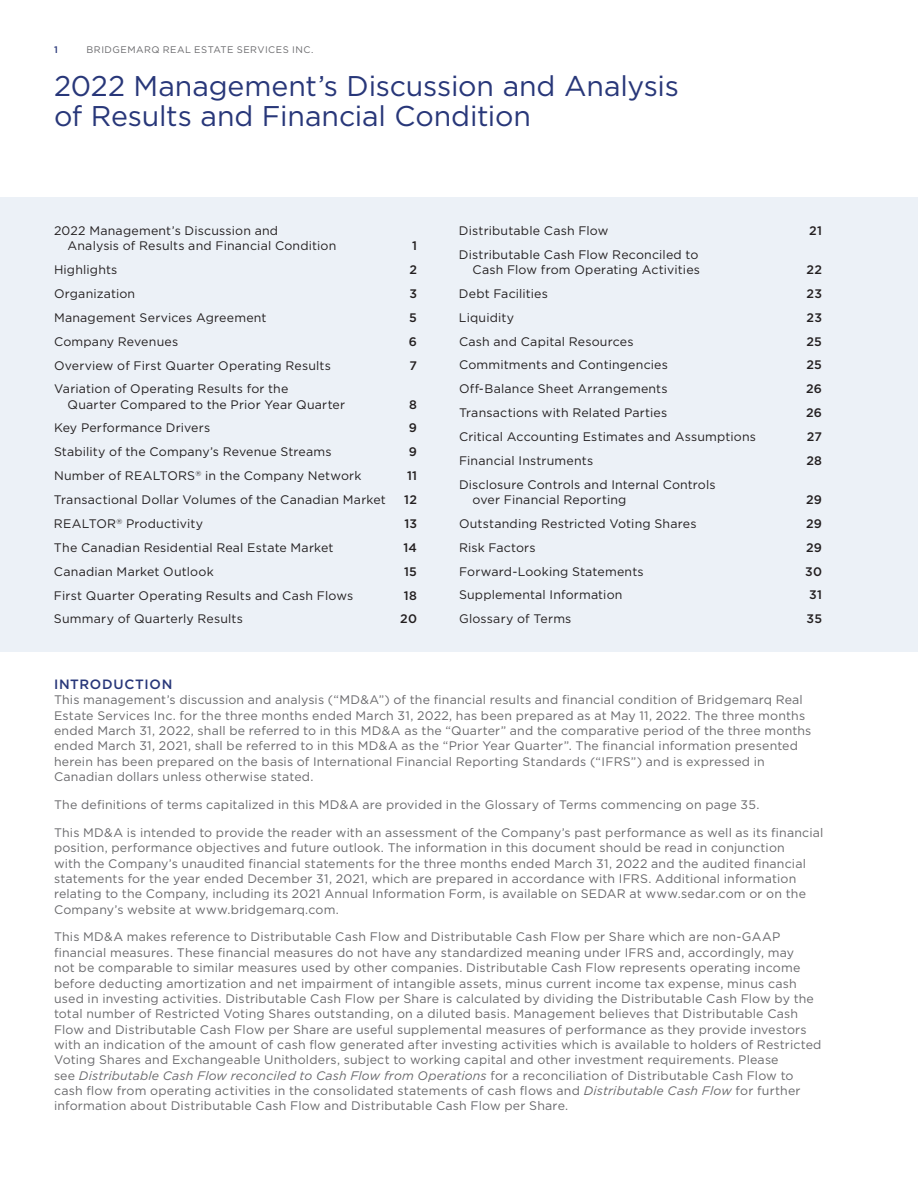
<style>
.page{position:relative;width:918px;height:1188px;background:#fff}
.page>*{position:absolute;margin:0;border:0;box-sizing:border-box;transform-origin:0 0}
.t1{font:28.5px/30px "Gotham";letter-spacing:-.005em;color:#283779}
.t2{font:500 13.5px "Gotham";letter-spacing:.05em;color:#283779}
.t3{font:12.3px/15.3px "Gotham";letter-spacing:.015em;color:#69696c}
.t4{font:12.3px/15.1px "Gotham";letter-spacing:.015em;color:#231f20}
.t5{font:500 12.3px "Gotham";letter-spacing:.02em;color:#231f20}
.t6{font:9.45px "Gotham";letter-spacing:.05em;color:#69696c}
.t7{font:500 9.45px "Gotham";color:#283779}
.s1{font-style:italic}
</style>
<div class="page">
<div style="left:0;top:198px;width:918px;height:454px;background:#ecf1f7"></div>
<p class="t7" style="left:54px;top:44px;width:5px">1</p>
<p class="t6" style="left:87px;top:44px;width:228px">BRIDGEMARQ REAL ESTATE SERVICES INC.</p>
<h1 class="t1" style="left:54px;top:71px;width:626px">2022 Management’s Discussion and Analysis of Results and Financial Condition</h1>
<p class="t4" style="left:68px;top:223px;width:270px;text-indent:-14px">2022 Management’s Discussion and<br>Analysis of Results and Financial Condition</p>
<p class="t5" style="left:412px;top:239px;width:6px">1</p>
<p class="t4" style="left:54px;top:262px;width:65px">Highlights</p>
<p class="t5" style="left:409px;top:263px;width:9px">2</p>
<p class="t4" style="left:54px;top:286px;width:83px">Organization</p>
<p class="t5" style="left:409px;top:287px;width:9px">3</p>
<p class="t4" style="left:54px;top:310px;width:214px">Management Services Agreement</p>
<p class="t5" style="left:409px;top:310px;width:9px">5</p>
<p class="t4" style="left:54px;top:334px;width:126px">Company Revenues</p>
<p class="t5" style="left:409px;top:334px;width:10px">6</p>
<p class="t4" style="left:54px;top:357px;width:278px">Overview of First Quarter Operating Results</p>
<p class="t5" style="left:409px;top:358px;width:9px">7</p>
<p class="t4" style="left:68px;top:381px;width:279px;text-indent:-14px">Variation of Operating Results for the<br>Quarter Compared to the Prior Year Quarter</p>
<p class="t5" style="left:409px;top:397px;width:9px">8</p>
<p class="t4" style="left:54px;top:420px;width:158px">Key Performance Drivers</p>
<p class="t5" style="left:409px;top:421px;width:10px">9</p>
<p class="t4" style="left:54px;top:444px;width:279px">Stability of the Company’s Revenue Streams</p>
<p class="t5" style="left:409px;top:445px;width:10px">9</p>
<p class="t4" style="left:54px;top:468px;width:309px">Number of REALTORS<sup>®</sup> in the Company Network</p>
<p class="t5" style="left:407px;top:469px;width:11px">11</p>
<p class="t4" style="left:54px;top:492px;width:333px">Transactional Dollar Volumes of the Canadian Market</p>
<p class="t5" style="left:404px;top:493px;width:14px">12</p>
<p class="t4" style="left:54px;top:516px;width:151px">REALTOR<sup>®</sup> Productivity</p>
<p class="t5" style="left:404px;top:517px;width:14px">13</p>
<p class="t4" style="left:54px;top:540px;width:281px">The Canadian Residential Real Estate Market</p>
<p class="t5" style="left:404px;top:540px;width:15px">14</p>
<p class="t4" style="left:54px;top:564px;width:161px">Canadian Market Outlook</p>
<p class="t5" style="left:404px;top:564px;width:14px">15</p>
<p class="t4" style="left:54px;top:587px;width:301px">First Quarter Operating Results and Cash Flows</p>
<p class="t5" style="left:404px;top:588px;width:15px">18</p>
<p class="t4" style="left:54px;top:611px;width:190px">Summary of Quarterly Results</p>
<p class="t5" style="left:400px;top:612px;width:18px">20</p>
<p class="t4" style="left:459px;top:223px;width:151px">Distributable Cash Flow</p>
<p class="t5" style="left:809px;top:224px;width:14px">21</p>
<p class="t4" style="left:459px;top:247px;width:243px;text-align:right">Distributable Cash Flow Reconciled to<br>Cash Flow from Operating Activities</p>
<p class="t5" style="left:807px;top:263px;width:17px">22</p>
<p class="t4" style="left:459px;top:286px;width:90px">Debt Facilities</p>
<p class="t5" style="left:806px;top:287px;width:17px">23</p>
<p class="t4" style="left:459px;top:310px;width:57px">Liquidity</p>
<p class="t5" style="left:806px;top:310px;width:17px">23</p>
<p class="t4" style="left:459px;top:333px;width:176px">Cash and Capital Resources</p>
<p class="t5" style="left:806px;top:334px;width:17px">25</p>
<p class="t4" style="left:459px;top:357px;width:210px">Commitments and Contingencies</p>
<p class="t5" style="left:806px;top:358px;width:17px">25</p>
<p class="t4" style="left:459px;top:381px;width:210px">Off-Balance Sheet Arrangements</p>
<p class="t5" style="left:806px;top:382px;width:17px">26</p>
<p class="t4" style="left:459px;top:405px;width:210px">Transactions with Related Parties</p>
<p class="t5" style="left:806px;top:406px;width:17px">26</p>
<p class="t4" style="left:459px;top:429px;width:299px">Critical Accounting Estimates and Assumptions</p>
<p class="t5" style="left:807px;top:430px;width:17px">27</p>
<p class="t4" style="left:459px;top:453px;width:136px">Financial Instruments</p>
<p class="t5" style="left:806px;top:454px;width:17px">28</p>
<p class="t4" style="left:473px;top:477px;width:245px;text-indent:-14px">Disclosure Controls and Internal Controls over Financial Reporting</p>
<p class="t5" style="left:806px;top:493px;width:17px">29</p>
<p class="t4" style="left:459px;top:516px;width:239px">Outstanding Restricted Voting Shares</p>
<p class="t5" style="left:806px;top:517px;width:17px">29</p>
<p class="t4" style="left:459px;top:540px;width:78px">Risk Factors</p>
<p class="t5" style="left:806px;top:540px;width:17px">29</p>
<p class="t4" style="left:459px;top:563px;width:186px">Forward-Looking Statements</p>
<p class="t5" style="left:805px;top:564px;width:18px">30</p>
<p class="t4" style="left:459px;top:587px;width:165px">Supplemental Information</p>
<p class="t5" style="left:809px;top:588px;width:14px">31</p>
<p class="t4" style="left:459px;top:611px;width:114px">Glossary of Terms</p>
<p class="t5" style="left:807px;top:612px;width:17px">35</p>
<p class="t2" style="left:54px;top:677px;width:120px">INTRODUCTION</p>
<p class="t3" style="left:54px;top:692px;width:759px">This management’s discussion and analysis (“MD&amp;A”) of the financial results and financial condition of Bridgemarq Real Estate Services Inc. for the three months ended March 31, 2022, has been prepared as at May 11, 2022. The three months ended March 31, 2022, shall be referred to in this MD&amp;A as the “Quarter” and the comparative period of the three months ended March 31, 2021, shall be referred to in this MD&amp;A as the “Prior Year Quarter”. The financial information presented herein has been prepared on the basis of International Financial Reporting Standards (“IFRS”) and is expressed in Canadian dollars unless otherwise stated.</p>
<p class="t3" style="left:54px;top:797px;width:707px">The definitions of terms capitalized in this MD&amp;A are provided in the Glossary of Terms commencing on page 35.</p>
<p class="t3" style="left:54px;top:825px;width:771px">This MD&amp;A is intended to provide the reader with an assessment of the Company’s past performance as well as its financial position, performance objectives and future outlook. The information in this document should be read in conjunction<br>with the Company’s unaudited financial statements for the three months ended March 31, 2022 and the audited financial statements for the year ended December 31, 2021, which are prepared in accordance with IFRS. Additional information relating to the Company, including its 2021 Annual Information Form, is available on SEDAR at www.sedar.com or on the Company’s website at www.bridgemarq.com.</p>
<p class="t3" style="left:54px;top:929px;width:769px">This MD&amp;A makes reference to Distributable Cash Flow and Distributable Cash Flow per Share which are non-GAAP financial measures. These financial measures do not have any standardized meaning under IFRS and, accordingly, may<br>not be comparable to similar measures used by other companies. Distributable Cash Flow represents operating income before deducting amortization and net impairment of intangible assets, minus current income tax expense, minus cash used in investing activities. Distributable Cash Flow per Share is calculated by dividing the Distributable Cash Flow by the total number of Restricted Voting Shares outstanding, on a diluted basis. Management believes that Distributable Cash Flow and Distributable Cash Flow per Share are useful supplemental measures of performance as they provide investors with an indication of the amount of cash flow generated after investing activities which is available to holders of Restricted Voting Shares and Exchangeable Unitholders, subject to working capital and other investment requirements. Please<br>see <span class="s1">Distributable Cash Flow reconciled to Cash Flow from Operations</span> for a reconciliation of Distributable Cash Flow to cash flow from operating activities in the consolidated statements of cash flows and <span class="s1">Distributable Cash Flow</span> for further information about Distributable Cash Flow and Distributable Cash Flow per Share.</p>
</div>
